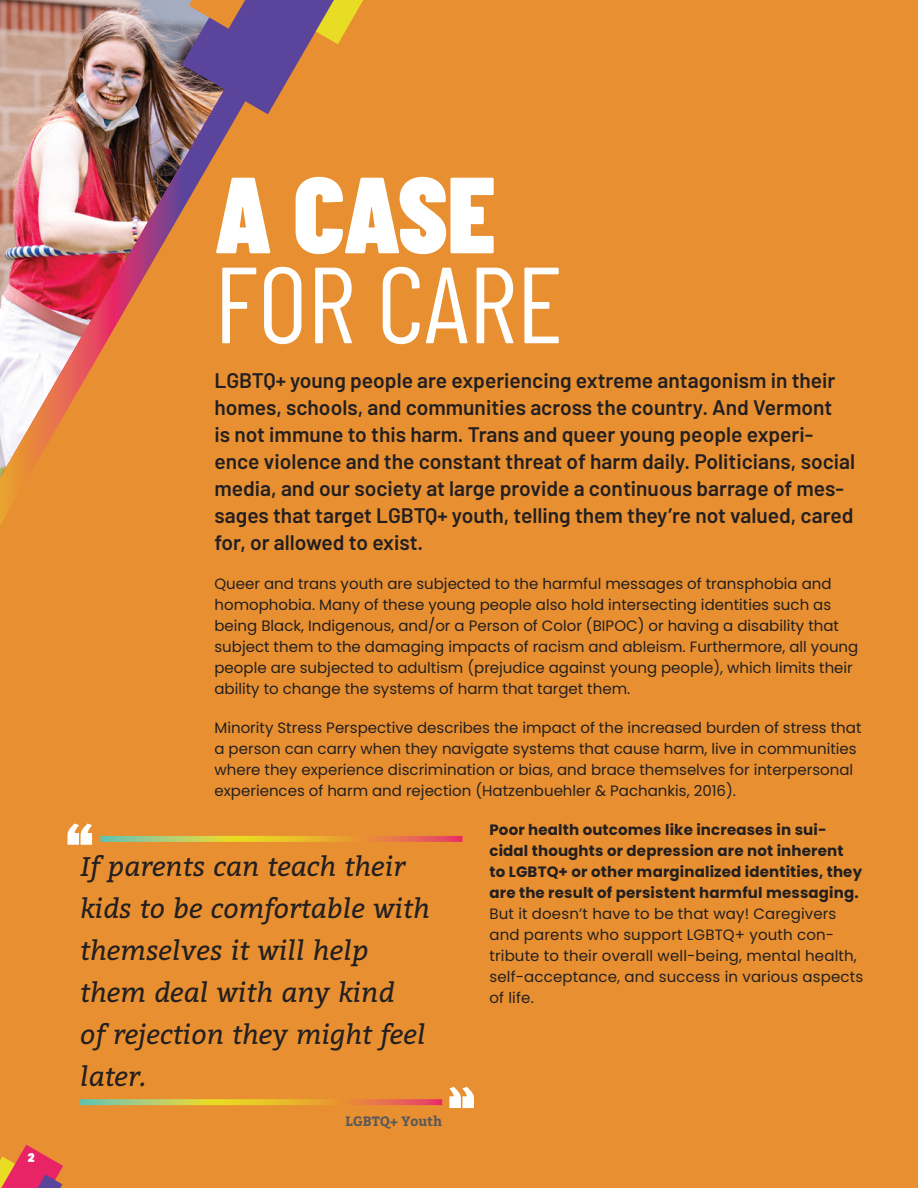
<style>
.page{position:relative;width:918px;height:1188px;background:#e89031}
.page>*{position:absolute;margin:0;border:0;box-sizing:border-box;transform-origin:0 0}
.t1{font:108px "Barlow Condensed";color:#fff}
.t2{font:900 108px "Barlow Condensed";color:#fff}
.t3{font:italic 27px/42px "Bitter";color:#231f20}
.t4{font:600 21px/27px "Barlow";color:#231f20}
.t5{font:15px/21px "Poppins";color:#231f20}
.t6{font:700 15px/21px "Poppins";letter-spacing:.01em;color:#231f20}
.t7{font:700 13.5px "Bitter";color:#57585a}
.t8{font:900 12px "Poppins";color:#fff}
</style>
<div class="page">
<img style="left:0;top:0;width:268px;height:525px">
<svg style="left:182px;top:0;width:181px;height:114px"></svg>
<svg style="left:100px;top:836px;width:362px;height:6px;background:#d1aa4f"></svg>
<svg style="left:80px;top:1099px;width:362px;height:6px;background:#d1aa4f"></svg>
<svg style="left:68px;top:824px;width:24px;height:21px"></svg>
<svg style="left:449px;top:1087px;width:25px;height:21px"></svg>
<svg style="left:0;top:1145px;width:63px;height:43px"></svg>
<p class="t8" style="left:28px;top:1151px;width:8px">2</p>
<h1 class="t2" style="left:214px;top:138px;width:283px">A CASE</h1>
<h1 class="t1" style="left:214px;top:227px;width:350px">FOR CARE</h1>
<p class="t4" style="left:214px;top:366px;width:642px">LGBTQ+ young people are experiencing extreme antagonism in their homes, schools, and communities across the country. And Vermont<br>is not immune to this harm. Trans and queer young people experi&shy;ence violence and the constant threat of harm daily. Politicians, social media, and our society at large provide a continuous barrage of mes&shy;sages that target LGBTQ+ youth, telling them they’re not valued, cared for, or allowed to exist.</p>
<p class="t5" style="left:214px;top:574px;width:645px">Queer and trans youth are subjected to the harmful messages of transphobia and homophobia. Many of these young people also hold intersecting identities such as being Black, Indigenous, and/or a Person of Color (BIPOC) or having a disability that subject them to the damaging impacts of racism and ableism. Furthermore, all young people are subjected to adultism (prejudice against young people), which limits their ability to change the systems of harm that target them.</p>
<p class="t5" style="left:214px;top:718px;width:648px">Minority Stress Perspective describes the impact of the increased burden of stress that a person can carry when they navigate systems that cause harm, live in communities where they experience discrimination or bias, and brace themselves for interpersonal experiences of harm and rejection (Hatzenbuehler &amp; Pachankis, 2016).</p>
<p class="t6" style="left:489px;top:820px;width:374px">Poor health outcomes like increases in sui&shy;cidal thoughts or depression are not inherent to LGBTQ+ or other marginalized identities, they are the result of persistent harmful messaging.</p>
<p class="t5" style="left:489px;top:904px;width:375px">But it doesn’t have to be that way! Caregivers and parents who support LGBTQ+ youth con&shy;tribute to their overall well-being, mental health, self-acceptance, and success in various aspects of life.</p>
<h2 class="t3" style="left:80px;top:844px;width:351px">If parents can teach their kids to be comfortable with themselves it will help them deal with any kind<br>of rejection they might feel later.</h2>
<p class="t7" style="left:346px;top:1113px;width:98px">LGBTQ+ Youth</p>
</div>
